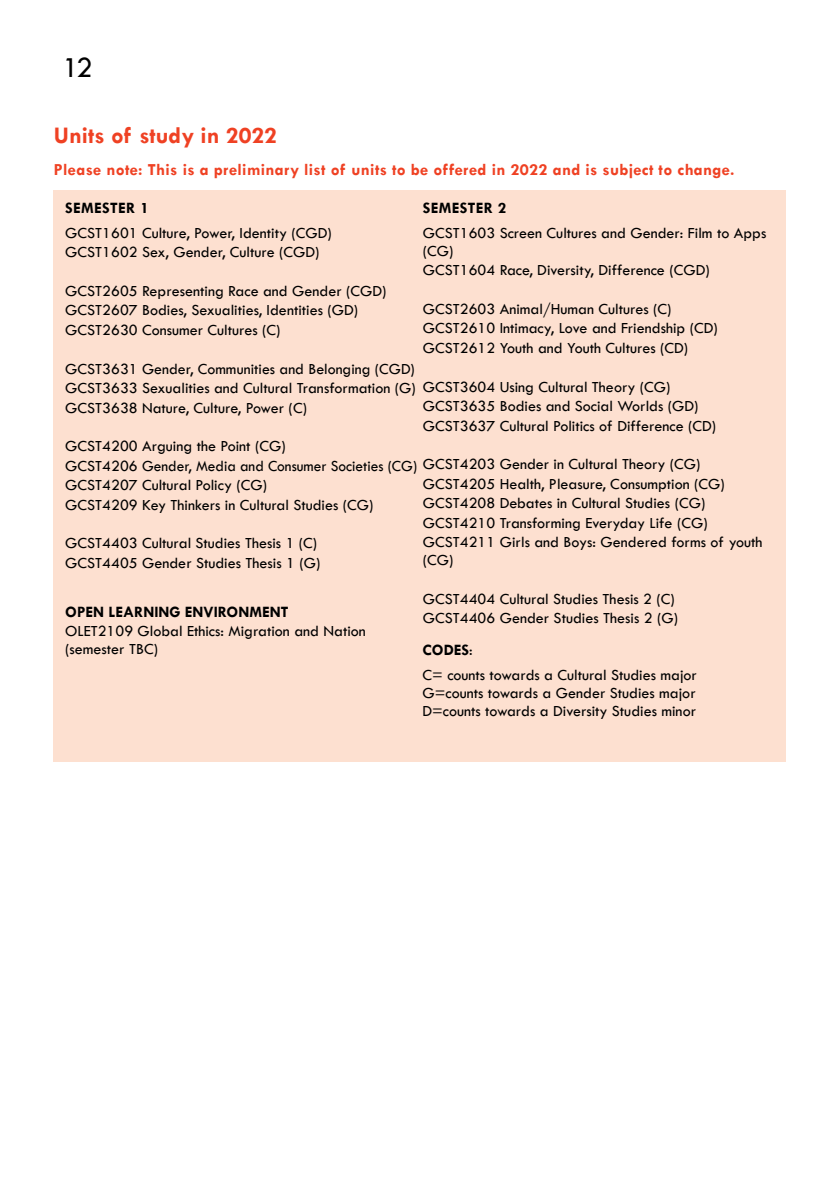
<style>
.page{position:relative;width:840px;height:1191px;background:#fff}
.page>*{position:absolute;margin:0;border:0;box-sizing:border-box;transform-origin:0 0}
.t1{font:30px "Tw Cen";color:#000}
.t2{font:700 24px "Tw Cen";color:#ef4123}
.t3{font:700 17px "Tw Cen";letter-spacing:.015em;color:#ef4123}
.t4{font:16px/19.4px "Tw Cen";color:#000}
.t5{font:700 16px "Tw Cen";color:#000}
.t6{font:700 16px "Tw Cen";letter-spacing:.02em;color:#000}
.s1{font-weight:700}
</style>
<div class="page">
<div style="left:54px;top:190px;width:731px;height:571px;background:#fde0d0"></div>
<h1 class="t1" style="left:62px;top:50px;width:32px">12</h1>
<h2 class="t2" style="left:54px;top:121px;width:224px">Units of study in 2022</h2>
<p class="t3" style="left:54px;top:159px;width:682px">Please note: This is a preliminary list of units to be offered in 2022 and is subject to change.</p>
<p class="t6" style="left:65px;top:198px;width:85px">SEMESTER 1</p>
<p class="t4" style="left:65px;top:223px;width:268px">GCST1601 Culture, Power, Identity (CGD)<br>GCST1602 Sex, Gender, Culture (CGD)</p>
<p class="t4" style="left:65px;top:281px;width:322px">GCST2605 Representing Race and Gender (CGD)<br>GCST2607 Bodies, Sexualities, Identities (GD)<br>GCST2630 Consumer Cultures (C)</p>
<p class="t4" style="left:65px;top:359px;width:606px">GCST3631 Gender, Communities and Belonging (CGD)<br>GCST3633 Sexualities and Cultural Transformation (G) GCST3604 Using Cultural Theory (CG)<br>GCST3638 Nature, Culture, Power (C)</p>
<p class="t4" style="left:65px;top:436px;width:636px">GCST4200 Arguing the Point (CG)<br>GCST4206 Gender, Media and Consumer Societies (CG) GCST4203 Gender in Cultural Theory (CG)<br>GCST4207 Cultural Policy (CG)<br>GCST4209 Key Thinkers in Cultural Studies (CG)</p>
<p class="t4" style="left:65px;top:533px;width:256px">GCST4403 Cultural Studies Thesis 1 (C)<br>GCST4405 Gender Studies Thesis 1 (G)</p>
<p class="t5" style="left:65px;top:602px;width:225px">OPEN LEARNING ENVIRONMENT</p>
<p class="t4" style="left:65px;top:622px;width:302px;line-height:18px">OLET2109 Global Ethics: Migration and Nation (semester TBC)</p>
<p class="t6" style="left:422px;top:198px;width:85px">SEMESTER 2</p>
<p class="t4" style="left:422px;top:223px;width:345px;line-height:18.8px">GCST1603 Screen Cultures and Gender: Film to Apps (CG)<br>GCST1604 Race, Diversity, Difference (CGD)</p>
<p class="t4" style="left:422px;top:299px;width:296px">GCST2603 Animal/Human Cultures (C)<br>GCST2610 Intimacy, Love and Friendship (CD)<br>GCST2612 Youth and Youth Cultures (CD)</p>
<p class="t4" style="left:422px;top:396px;width:295px">GCST3635 Bodies and Social Worlds (GD)<br>GCST3637 Cultural Politics of Difference (CD)</p>
<p class="t4" style="left:422px;top:474px;width:341px">GCST4205 Health, Pleasure, Consumption (CG)<br>GCST4208 Debates in Cultural Studies (CG)<br>GCST4210 Transforming Everyday Life (CG)<br>GCST4211 Girls and Boys: Gendered forms of youth (CG)</p>
<p class="t4" style="left:422px;top:589px;width:256px">GCST4404 Cultural Studies Thesis 2 (C)<br>GCST4406 Gender Studies Thesis 2 (G)</p>
<p class="t4" style="left:422px;top:637px;width:276px;line-height:25px"><span class="s1">CODES</span>:<br>C= counts towards a Cultural Studies major</p>
<p class="t4" style="left:422px;top:684px;width:275px;line-height:18px">G=counts towards a Gender Studies major<br>D=counts towards a Diversity Studies minor</p>
</div>
